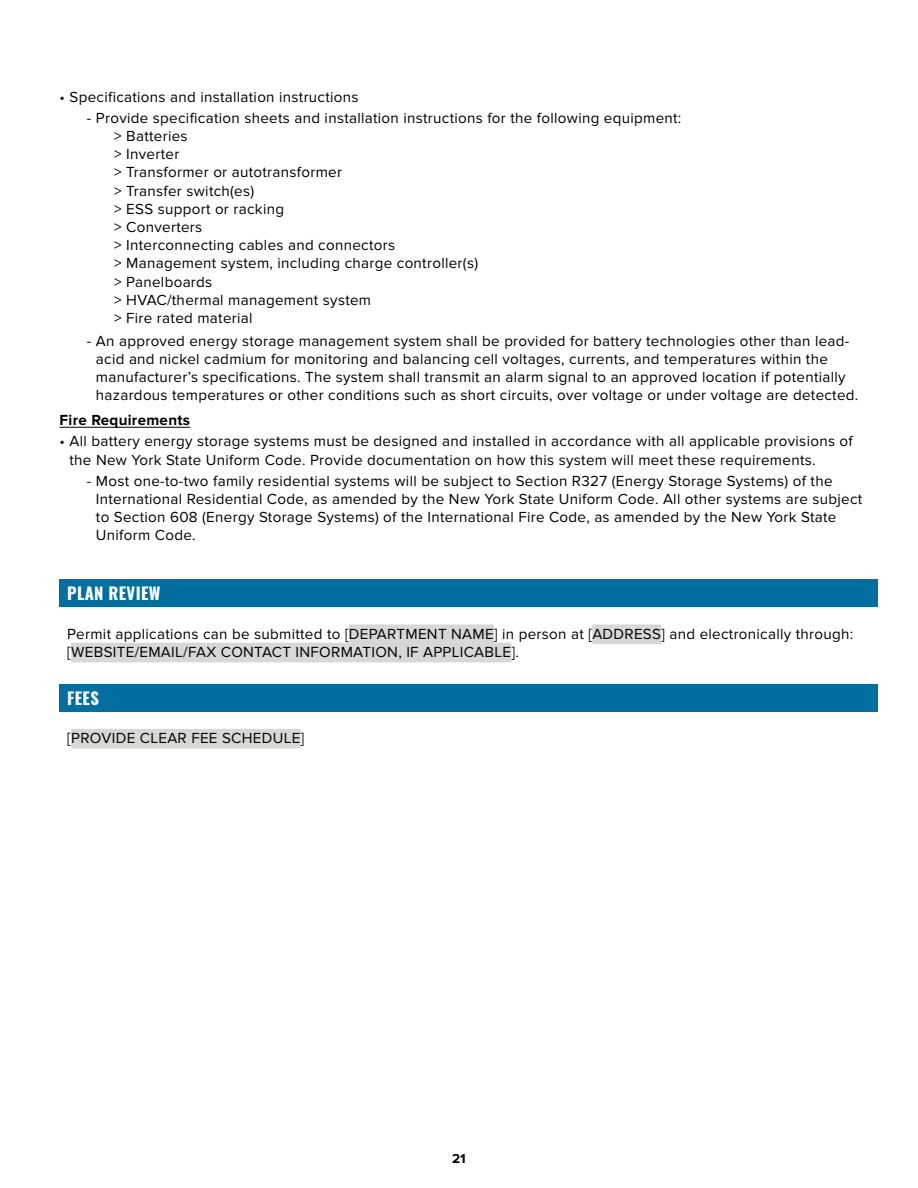
<style>
.page{position:relative;width:918px;height:1188px;background:#fff}
.page>*{position:absolute;margin:0;border:0;box-sizing:border-box;transform-origin:0 0}
.t1{font:700 16.65px "Oswald";letter-spacing:.02em;color:#fff}
.t2{font:15.15px/18.1px "Proxima Nova";letter-spacing:.02em;color:#000}
.t3{font:700 15.15px "Proxima Nova";letter-spacing:.02em;color:#000}
.t4{font:700 13.5px "Proxima Nova";color:#000}
</style>
<div class="page">
<hr style="left:60px;top:427px;width:130px;height:1px;background:#000">
<div style="left:60px;top:580px;width:818px;height:27px;background:#006e9f"></div>
<div style="left:349px;top:624px;width:145px;height:20px;background:#d7d8d6"></div>
<div style="left:592px;top:624px;width:69px;height:20px;background:#d7d8d6"></div>
<div style="left:71px;top:643px;width:440px;height:19px;background:#d7d8d6"></div>
<div style="left:60px;top:684px;width:818px;height:27px;background:#006e9f"></div>
<div style="left:71px;top:729px;width:230px;height:20px;background:#d7d8d6"></div>
<p class="t2" style="left:60px;top:88px;width:301px">• Specifications and installation instructions</p>
<p class="t2" style="left:114px;top:109px;width:569px;text-indent:-27px">- Provide specification sheets and installation instructions for the following equipment: &gt; Batteries<br>&gt; Inverter<br>&gt; Transformer or autotransformer<br>&gt; Transfer switch(es)<br>&gt; ESS support or racking<br>&gt; Converters<br>&gt; Interconnecting cables and connectors<br>&gt; Management system, including charge controller(s)<br>&gt; Panelboards<br>&gt; HVAC/thermal management system<br>&gt; Fire rated material</p>
<p class="t2" style="left:96px;top:332px;width:764px;text-indent:-9px">- An approved energy storage management system shall be provided for battery technologies other than lead&shy;acid and nickel cadmium for monitoring and balancing cell voltages, currents, and temperatures within the manufacturer’s specifications. The system shall transmit an alarm signal to an approved location if potentially hazardous temperatures or other conditions such as short circuits, over voltage or under voltage are detected.</p>
<p class="t3" style="left:60px;top:411px;width:132px">Fire Requirements</p>
<p class="t2" style="left:70px;top:433px;width:785px;text-indent:-10px">• All battery energy storage systems must be designed and installed in accordance with all applicable provisions of the New York State Uniform Code. Provide documentation on how this system will meet these requirements.</p>
<p class="t2" style="left:96px;top:472px;width:768px;text-indent:-9px">- Most one-to-two family residential systems will be subject to Section R327 (Energy Storage Systems) of the International Residential Code, as amended by the New York State Uniform Code. All other systems are subject to Section 608 (Energy Storage Systems) of the International Fire Code, as amended by the New York State Uniform Code.</p>
<p class="t1" style="left:67px;top:582px;width:95px">PLAN REVIEW</p>
<p class="t2" style="left:67px;top:625px;width:788px">Permit applications can be submitted to [DEPARTMENT NAME] in person at [ADDRESS] and electronically through: [WEBSITE/EMAIL/FAX CONTACT INFORMATION, IF APPLICABLE].</p>
<p class="t1" style="left:67px;top:686px;width:33px">FEES</p>
<p class="t2" style="left:67px;top:729px;width:239px">[PROVIDE CLEAR FEE SCHEDULE]</p>
<p class="t4" style="left:452px;top:1148px;width:15px">21</p>
</div>
